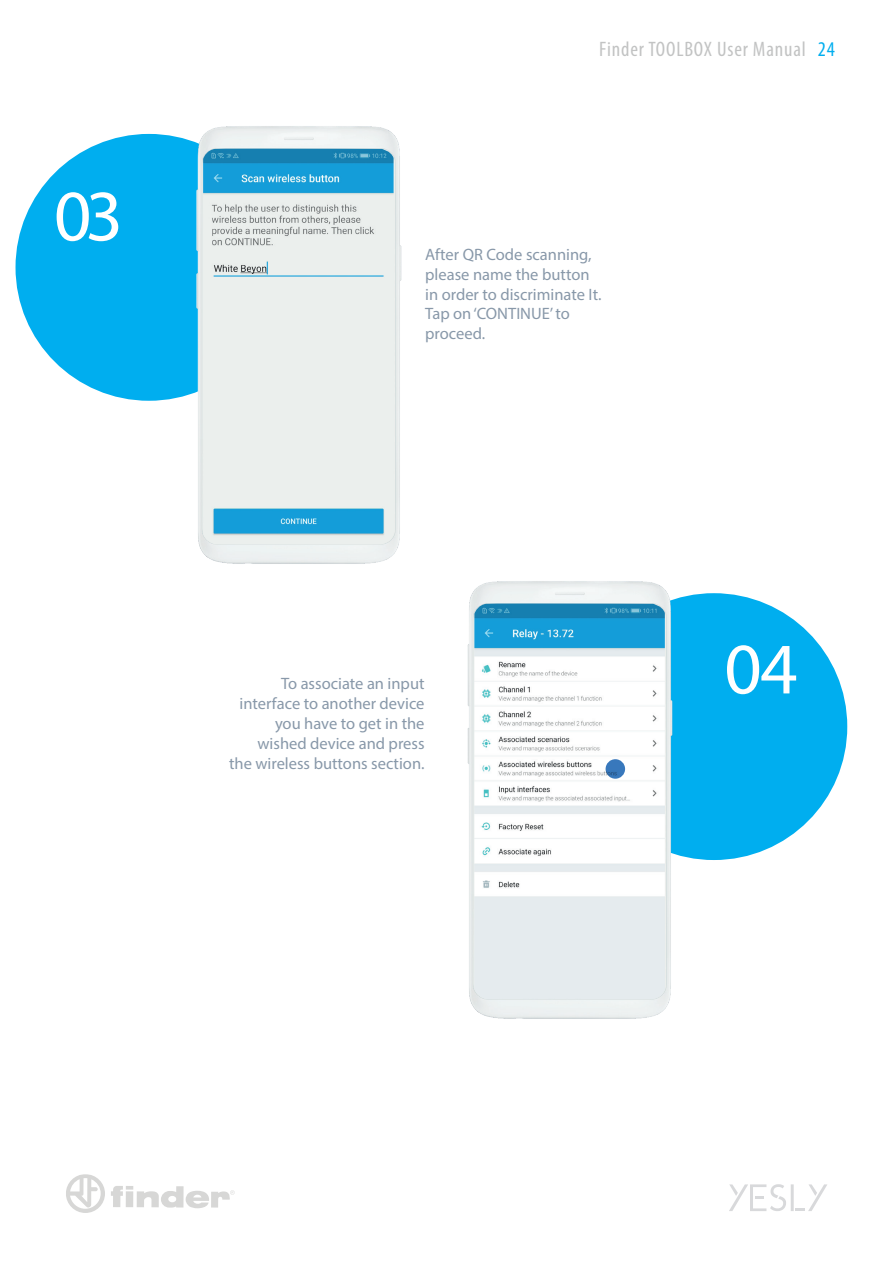
<style>
.page{position:relative;width:893px;height:1263px;background:#fff}
.page>*{position:absolute;margin:0;border:0;box-sizing:border-box;transform-origin:0 0}
.t1{font:72.9px "Myriad Pro";color:#fff}
.t2{font:condensed 21px "Myriad Pro";letter-spacing:.04em;color:#c2c3c3}
.t3{font:16.5px/19.8px "Myriad Pro";color:#8898a9}
.s1{color:#00aeef}
</style>
<div class="page">
<svg style="left:66px;top:1174px;width:39px;height:39px"></svg>
<svg style="left:111px;top:1186px;width:124px;height:22px"></svg>
<hr style="left:791px;top:1184px;width:3px;height:27px;background:#b0b1b5">
<svg style="left:729px;top:1184px;width:57px;height:27px"></svg>
<svg style="left:795px;top:1184px;width:32px;height:27px"></svg>
<div style="left:580px;top:593px;width:267px;height:267px;background:#00aeef;border-radius:50%"></div>
<div style="left:16px;top:134px;width:266px;height:267px;background:#00aeef;border-radius:50%"></div>
<img style="left:182px;top:126px;width:220px;height:438px">
<img style="left:467px;top:581px;width:229px;height:438px">
<img style="left:203px;top:149px;width:191px;height:395px">
<img style="left:474px;top:603px;width:191px;height:396px">
<svg style="left:606px;top:759px;width:19px;height:20px"></svg>
<h1 class="t1" style="left:54px;top:171px;width:71px">03</h1>
<p class="t2" style="left:599px;top:36px;width:237px">Finder TOOLBOX User Manual <span class="s1">24</span></p>
<p class="t3" style="left:425px;top:244px;width:178px">After QR Code scanning, please name the button in order to discriminate It.<br>Tap on ‘CONTINUE’ to proceed.</p>
<p class="t3" style="left:229px;top:674px;width:197px;text-align:right">To associate an input interface to another device you have to get in the wished device and press<br>the wireless buttons section.</p>
<h1 class="t1" style="left:724px;top:624px;width:75px">04</h1>
</div>
